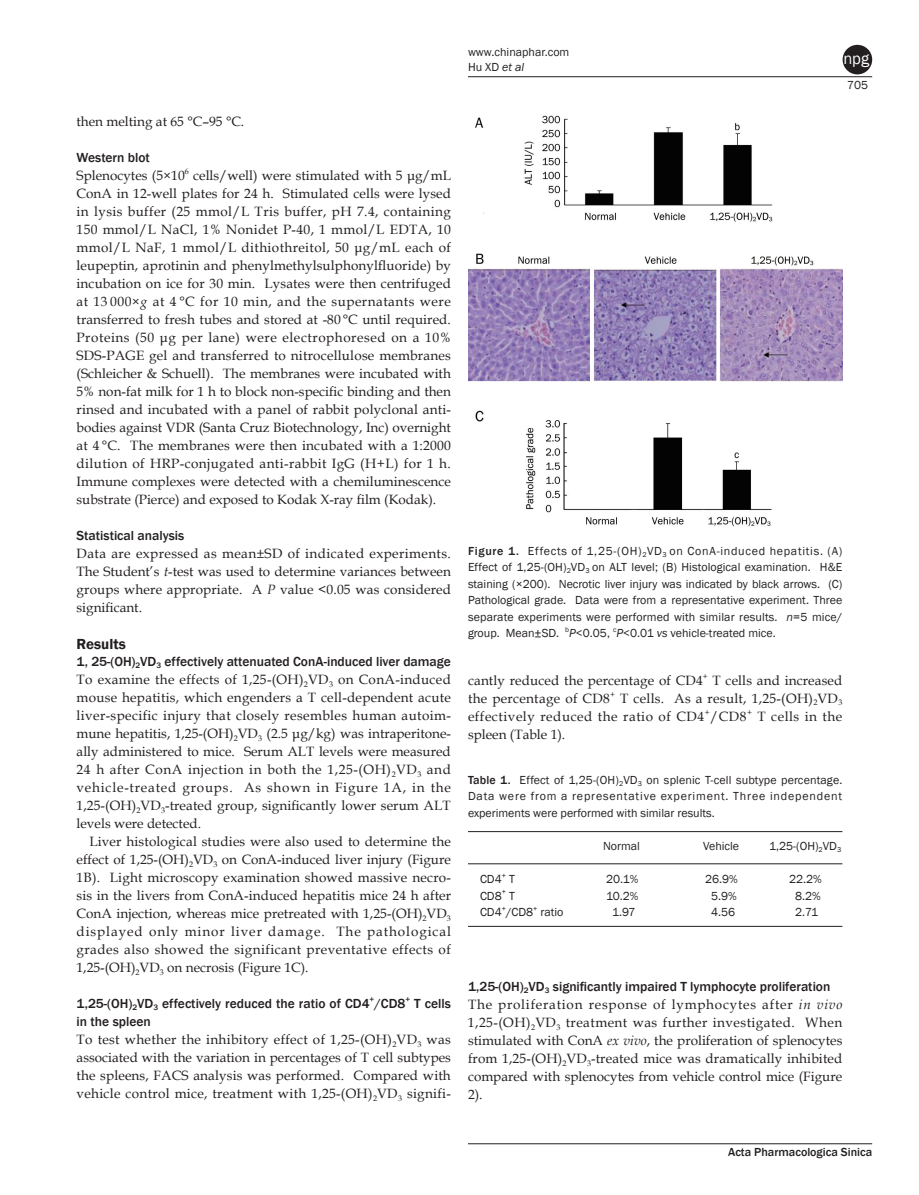
<style>
.page{position:relative;width:919px;height:1195px;background:#fff}
.page>*{position:absolute;margin:0;border:0;box-sizing:border-box;transform-origin:0 0}
.t1{font:16.5px "Franklin Gothic";color:#fff}
.t2{font:600 15px "Franklin Gothic";color:#231f20}
.t3{font:13.5px/18px "Book Antiqua";letter-spacing:.005em;color:#231f20;text-align:justify}
.t4{font:500 13.5px/18px "Franklin Gothic";color:#231f20}
.t5{font:12px/16.5px "Franklin Gothic";color:#231f20;text-align:justify}
.t6{font:500 12px "Franklin Gothic";color:#231f20}
.s1{font-style:italic}
.s2{font-weight:500}
</style>
<div class="page">
<hr style="left:468px;top:76px;width:404px;height:1px;background:#231f20">
<hr style="left:468px;top:1143px;width:404px;height:1px;background:#231f20">
<div style="left:842px;top:45px;width:30px;height:29px;background:#231f20;border-radius:50%"></div>
<img style="left:468px;top:115px;width:374px;height:412px">
<hr style="left:468px;top:831px;width:374px;height:1px;background:#231f20">
<hr style="left:468px;top:863px;width:374px;height:1px;background:#231f20">
<hr style="left:468px;top:926px;width:374px;height:1px;background:#231f20">
<p class="t3" style="left:77px;top:112px;width:169px">then melting at 65 °C–95 °C.</p>
<p class="t4" style="left:77px;top:149px;width:75px">Western blot</p>
<p class="t3" style="left:77px;top:166px;width:376px">Splenocytes (5×10<sup>6</sup> cells/well) were stimulated with 5 μg/mL ConA in 12-well plates for 24 h. Stimulated cells were lysed in lysis buffer (25 mmol/L Tris buffer, pH 7.4, containing 150 mmol/L NaCl, 1% Nonidet P-40, 1 mmol/L EDTA, 10 mmol/L NaF, 1 mmol/L dithiothreitol, 50 μg/mL each of leupeptin, aprotinin and phenylmethylsulphonylfluoride) by incubation on ice for 30 min. Lysates were then centrifuged at 13 000×<span class="s1">g</span> at 4 °C for 10 min, and the supernatants were transferred to fresh tubes and stored at -80 °C until required.<br>Proteins (50 μg per lane) were electrophoresed on a 10% SDS-PAGE gel and transferred to nitrocellulose membranes (Schleicher &amp; Schuell). The membranes were incubated with 5% non-fat milk for 1 h to block non-specific binding and then rinsed and incubated with a panel of rabbit polyclonal anti&shy;bodies against VDR (Santa Cruz Biotechnology, Inc) overnight at 4 °C. The membranes were then incubated with a 1:2000 dilution of HRP-conjugated anti-rabbit IgG (H+L) for 1 h.<br>Immune complexes were detected with a chemiluminescence substrate (Pierce) and exposed to Kodak X-ray film (Kodak).</p>
<p class="t4" style="left:77px;top:527px;width:109px">Statistical analysis</p>
<p class="t3" style="left:77px;top:544px;width:376px">Data are expressed as mean±SD of indicated experiments.<br>The Student’s <span class="s1">t</span>-test was used to determine variances between groups where appropriate. A <span class="s1">P</span> value &lt;0.05 was considered significant.</p>
<p class="t2" style="left:77px;top:635px;width:51px">Results</p>
<p class="t4" style="left:77px;top:653px;width:376px">1, 25-(OH)<sub>2</sub>VD<sub>3</sub> effectively attenuated ConA-induced liver damage</p>
<p class="t3" style="left:77px;top:670px;width:376px">To examine the effects of 1,25-(OH)<sub>2</sub>VD<sub>3</sub> on ConA-induced mouse hepatitis, which engenders a T cell-dependent acute liver-specific injury that closely resembles human autoim&shy;mune hepatitis, 1,25-(OH)<sub>2</sub>VD<sub>3</sub> (2.5 μg/kg) was intraperitone&shy;ally administered to mice. Serum ALT levels were measured 24 h after ConA injection in both the 1,25-(OH)<sub>2</sub>VD<sub>3</sub> and vehicle-treated groups. As shown in Figure 1A, in the 1,25-(OH)<sub>2</sub>VD<sub>3</sub>-treated group, significantly lower serum ALT levels were detected.</p>
<p class="t3" style="left:77px;top:832px;width:376px;text-indent:13px">Liver histological studies were also used to determine the effect of 1,25-(OH)<sub>2</sub>VD<sub>3</sub> on ConA-induced liver injury (Figure 1B). Light microscopy examination showed massive necro&shy;sis in the livers from ConA-induced hepatitis mice 24 h after ConA injection, whereas mice pretreated with 1,25-(OH)<sub>2</sub>VD<sub>3 </sub>displayed only minor liver damage. The pathological grades also showed the significant preventative effects of 1,25-(OH)<sub>2</sub>VD<sub>3</sub> on necrosis (Figure 1C).</p>
<p class="t4" style="left:77px;top:995px;width:376px">1,25-(OH)<sub>2</sub>VD<sub>3</sub> effectively reduced the ratio of CD4<sup>+</sup>/CD8<sup>+</sup> T cells in the spleen</p>
<p class="t3" style="left:77px;top:1030px;width:376px">To test whether the inhibitory effect of 1,25-(OH)<sub>2</sub>VD<sub>3</sub> was associated with the variation in percentages of T cell subtypes the spleens, FACS analysis was performed. Compared with vehicle control mice, treatment with 1,25-(OH)<sub>2</sub>VD<sub>3</sub> signifi-</p>
<p class="t5" style="left:468px;top:45px;width:103px;line-height:15px">www.chinaphar.com<br>Hu XD <span class="s1">et al</span></p>
<p class="t1" style="left:843px;top:48px;width:27px">npg</p>
<p class="t5" style="left:847px;top:77px;width:23px">705</p>
<p class="t5" style="left:468px;top:543px;width:376px"><span class="s2">Figure 1.</span> Effects of 1,25-(OH)<sub>2</sub>VD<sub>3</sub> on ConA-induced hepatitis. (A)<br>Effect of 1,25-(OH)<sub>2</sub>VD<sub>3</sub> on ALT level; (B) Histological examination. H&amp;E staining (×200). Necrotic liver injury was indicated by black arrows. (C)<br>Pathological grade. Data were from a representative experiment. Three separate experiments were performed with similar results. <span class="s1">n</span>=5 mice/ group. Mean±SD. <sup>b</sup><span class="s1">P</span>&lt;0.05, <sup>c</sup><span class="s1">P</span>&lt;0.01 <span class="s1">vs</span> vehicle-treated mice.</p>
<p class="t3" style="left:468px;top:671px;width:376px">cantly reduced the percentage of CD4<sup>+</sup> T cells and increased the percentage of CD8<sup>+</sup> T cells. As a result, 1,25-(OH)<sub>2</sub>VD<sub>3 </sub>effectively reduced the ratio of CD4<sup>+</sup>/CD8<sup>+</sup> T cells in the spleen (Table 1).</p>
<p class="t5" style="left:468px;top:772px;width:376px"><span class="s2">Table 1.</span> Effect of 1,25-(OH)<sub>2</sub>VD<sub>3</sub> on splenic T-cell subtype percentage.<br>Data were from a representative experiment. Three independent experiments were performed with similar results.</p>
<p class="t5" style="left:603px;top:838px;width:38px">Normal</p>
<p class="t5" style="left:703px;top:838px;width:38px">Vehicle</p>
<p class="t5" style="left:769px;top:838px;width:73px">1,25-(OH)<sub>2</sub>VD<sub>3</sub></p>
<p class="t5" style="left:480px;top:871px;width:36px">CD4<sup>+</sup> T</p>
<p class="t5" style="left:606px;top:871px;width:34px">20.1%</p>
<p class="t5" style="left:705px;top:871px;width:34px">26.9%</p>
<p class="t5" style="left:789px;top:871px;width:34px">22.2%</p>
<p class="t5" style="left:480px;top:887px;width:36px">CD8<sup>+</sup> T</p>
<p class="t5" style="left:606px;top:887px;width:34px">10.2%</p>
<p class="t5" style="left:711px;top:887px;width:27px">5.9%</p>
<p class="t5" style="left:795px;top:887px;width:27px">8.2%</p>
<p class="t5" style="left:480px;top:904px;width:85px">CD4<sup>+</sup>/CD8<sup>+</sup> ratio</p>
<p class="t5" style="left:612px;top:904px;width:25px">1.97</p>
<p class="t5" style="left:711px;top:904px;width:26px">4.56</p>
<p class="t5" style="left:795px;top:904px;width:25px">2.71</p>
<p class="t4" style="left:468px;top:978px;width:364px">1,25-(OH)<sub>2</sub>VD<sub>3</sub> significantly impaired T lymphocyte proliferation</p>
<p class="t3" style="left:468px;top:995px;width:376px">The proliferation response of lymphocytes after <span class="s1">in vivo </span>1,25-(OH)<sub>2</sub>VD<sub>3</sub> treatment was further investigated. When stimulated with ConA <span class="s1">ex vivo</span>, the proliferation of splenocytes from 1,25-(OH)<sub>2</sub>VD<sub>3</sub>-treated mice was dramatically inhibited compared with splenocytes from vehicle control mice (Figure 2).</p>
<p class="t6" style="left:728px;top:1144px;width:145px">Acta Pharmacologica Sinica</p>
</div>
